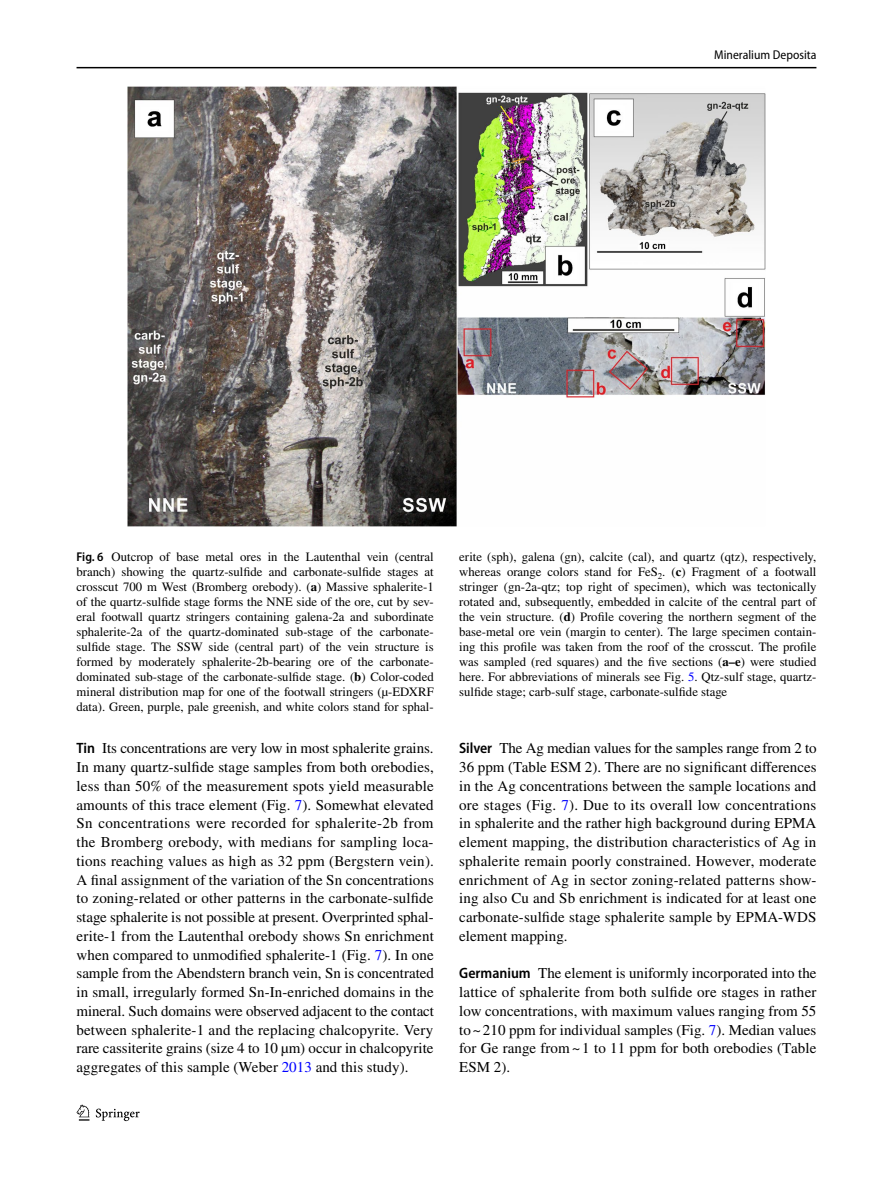
<style>
.page{position:relative;width:893px;height:1187px;background:#fff}
.page>*{position:absolute;margin:0;border:0;box-sizing:border-box;transform-origin:0 0}
.t1{font:15px/18.8px "STIX";letter-spacing:.005em;color:#000;text-align:justify}
.t2{font:12.75px/15px "STIX";color:#000;text-align:justify}
.t3{font:semi-condensed 12.75px "Myriad Pro";color:#000}
.s1{font-family:"Myriad Pro";font-weight:600;font-stretch:semi-condensed}
.s2{font-weight:700}
.s3{color:#00f}
</style>
<div class="page">
<hr style="left:77px;top:67px;width:739px;height:1px;background:#000">
<svg style="left:77px;top:1104px;width:12px;height:16px"></svg>
<svg style="left:96px;top:1108px;width:44px;height:12px"></svg>
<img style="left:128px;top:87px;width:637px;height:439px">
<p class="t3" style="left:714px;top:48px;width:104px">Mineralium Deposita</p>
<p class="t2" style="left:77px;top:550px;width:359px"><span class="s1">Fig. 6</span> Outcrop of base metal ores in the Lautenthal vein (central branch) showing the quartz-sulfide and carbonate-sulfide stages at crosscut 700 m West (Bromberg orebody). (<span class="s2">a</span>) Massive sphalerite-1 of the quartz-sulfide stage forms the NNE side of the ore, cut by sev&shy;eral footwall quartz stringers containing galena-2a and subordinate sphalerite-2a of the quartz-dominated sub-stage of the carbonate&shy;sulfide stage. The SSW side (central part) of the vein structure is formed by moderately sphalerite-2b-bearing ore of the carbonate&shy;dominated sub-stage of the carbonate-sulfide stage. (<span class="s2">b</span>) Color-coded mineral distribution map for one of the footwall stringers (µ-EDXRF data). Green, purple, pale greenish, and white colors stand for sphal-</p>
<p class="t2" style="left:459px;top:550px;width:359px">erite (sph), galena (gn), calcite (cal), and quartz (qtz), respectively, whereas orange colors stand for FeS<sub>2</sub>. (<span class="s2">c</span>) Fragment of a footwall stringer (gn-2a-qtz; top right of specimen), which was tectonically rotated and, subsequently, embedded in calcite of the central part of the vein structure. (<span class="s2">d</span>) Profile covering the northern segment of the base-metal ore vein (margin to center). The large specimen contain&shy;ing this profile was taken from the roof of the crosscut. The profile was sampled (red squares) and the five sections (<span class="s2">a–e</span>) were studied here. For abbreviations of minerals see Fig. <span class="s3">5</span>. Qtz-sulf stage, quartz&shy;sulfide stage; carb-sulf stage, carbonate-sulfide stage</p>
<p class="t1" style="left:77px;top:739px;width:359px"><span class="s1">Tin</span> Its concentrations are very low in most sphalerite grains.<br>In many quartz-sulfide stage samples from both orebodies, less than 50% of the measurement spots yield measurable amounts of this trace element (Fig. <span class="s3">7</span>). Somewhat elevated Sn concentrations were recorded for sphalerite-2b from the Bromberg orebody, with medians for sampling loca&shy;tions reaching values as high as 32 ppm (Bergstern vein).<br>A final assignment of the variation of the Sn concentrations to zoning-related or other patterns in the carbonate-sulfide stage sphalerite is not possible at present. Overprinted sphal&shy;erite-1 from the Lautenthal orebody shows Sn enrichment when compared to unmodified sphalerite-1 (Fig. <span class="s3">7</span>). In one sample from the Abendstern branch vein, Sn is concentrated in small, irregularly formed Sn-In-enriched domains in the mineral. Such domains were observed adjacent to the contact between sphalerite-1 and the replacing chalcopyrite. Very rare cassiterite grains (size 4 to 10 µm) occur in chalcopyrite aggregates of this sample (Weber <span class="s3">2013</span> and this study).</p>
<p class="t1" style="left:459px;top:739px;width:359px"><span class="s1">Silver</span> The Ag median values for the samples range from 2 to 36 ppm (Table ESM 2). There are no significant differences in the Ag concentrations between the sample locations and ore stages (Fig. <span class="s3">7</span>). Due to its overall low concentrations in sphalerite and the rather high background during EPMA element mapping, the distribution characteristics of Ag in sphalerite remain poorly constrained. However, moderate enrichment of Ag in sector zoning-related patterns show&shy;ing also Cu and Sb enrichment is indicated for at least one carbonate-sulfide stage sphalerite sample by EPMA-WDS element mapping.</p>
<p class="t1" style="left:459px;top:964px;width:359px"><span class="s1">Germanium</span> The element is uniformly incorporated into the lattice of sphalerite from both sulfide ore stages in rather low concentrations, with maximum values ranging from 55 to~210 ppm for individual samples (Fig. <span class="s3">7</span>). Median values for Ge range from~ 1 to 11 ppm for both orebodies (Table ESM 2).</p>
</div>
